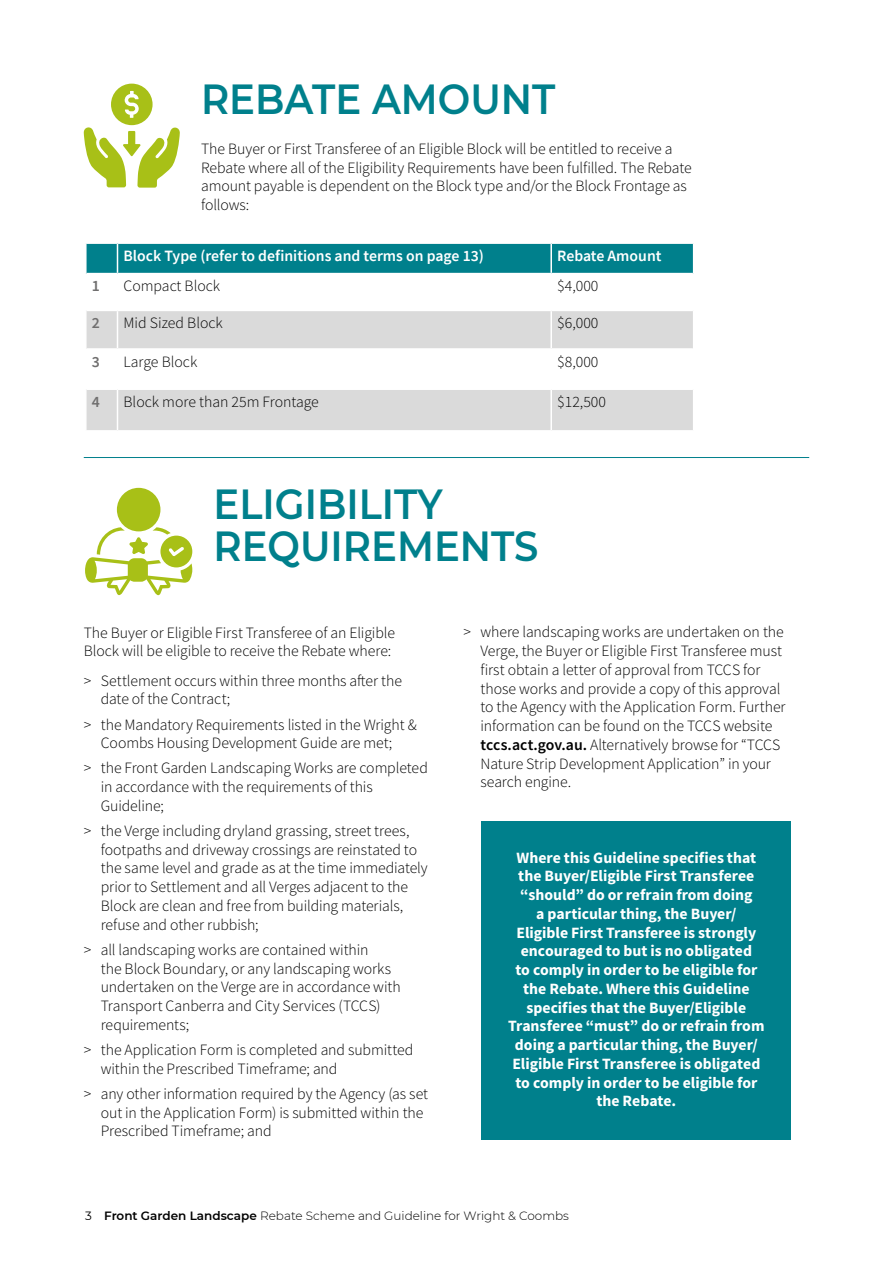
<style>
.page{position:relative;width:893px;height:1263px;background:#fff}
.page>*{position:absolute;margin:0;border:0;box-sizing:border-box;transform-origin:0 0}
.t1{font:600 42px/42px "Montserrat";color:#00808c;scale:.92 1}
.t2{font:300 15.75px/18.8px "Source Sans Pro";letter-spacing:-.005em;color:#000}
.t3{font:700 15.75px/18.8px "Source Sans Pro";color:#fff;text-align:center}
.t4{font:600 15.75px "Source Sans Pro";color:#fff}
.t5{font:600 15.75px "Source Sans Pro";color:#706f6f}
.t6{font:300 12px "Montserrat";color:#000}
.s1{font-weight:600}
.s2{font-weight:400}
</style>
<div class="page">
<div style="left:482px;top:821px;width:309px;height:319px;background:#00808c"></div>
<svg style="left:87px;top:311px;width:606px;height:119px;fill:#dadada"></svg>
<div style="left:86px;top:243px;width:607px;height:31px;background:#00808c"></div>
<hr style="left:551px;top:242px;width:143px;height:2px;background:#fff">
<hr style="left:550px;top:244px;width:2px;height:29px;background:#fff">
<hr style="left:117px;top:311px;width:1px;height:37px;background:#fff">
<hr style="left:550px;top:311px;width:2px;height:37px;background:#fff">
<hr style="left:117px;top:350px;width:1px;height:38px;background:#fff">
<hr style="left:550px;top:350px;width:2px;height:38px;background:#fff">
<hr style="left:117px;top:390px;width:1px;height:40px;background:#fff">
<hr style="left:550px;top:390px;width:2px;height:40px;background:#fff">
<hr style="left:87px;top:273px;width:30px;height:1px;background:#fff">
<hr style="left:117px;top:273px;width:434px;height:1px;background:#fff">
<hr style="left:551px;top:273px;width:142px;height:1px;background:#fff">
<hr style="left:87px;top:348px;width:30px;height:2px;background:#fff">
<hr style="left:117px;top:348px;width:434px;height:2px;background:#fff">
<hr style="left:551px;top:348px;width:142px;height:2px;background:#fff">
<hr style="left:87px;top:388px;width:30px;height:2px;background:#fff">
<hr style="left:117px;top:388px;width:434px;height:2px;background:#fff">
<hr style="left:551px;top:388px;width:142px;height:2px;background:#fff">
<svg style="left:83px;top:84px;width:97px;height:104px"></svg>
<div style="left:117px;top:488px;width:43px;height:43px;background:#a8c017;border-radius:50%"></div>
<svg style="left:85px;top:527px;width:107px;height:68px"></svg>
<hr style="left:84px;top:457px;width:725px;height:1px;background:#00808c">
<h1 class="t1" style="left:201px;top:76px;width:387px">REBATE AMOUNT</h1>
<p class="t2" style="left:201px;top:139px;width:492px">The Buyer or First Transferee of an Eligible Block will be entitled to receive a Rebate where all of the Eligibility Requirements have been fulfilled. The Rebate amount payable is dependent on the Block type and/or the Block Frontage as follows:</p>
<p class="t4" style="left:123px;top:245px;width:362px">Block Type (refer to definitions and terms on page 13)</p>
<p class="t4" style="left:557px;top:245px;width:106px">Rebate Amount</p>
<p class="t5" style="left:92px;top:276px;width:10px">1</p>
<p class="t2" style="left:123px;top:277px;width:98px">Compact Block</p>
<p class="t2" style="left:557px;top:277px;width:43px">$4,000</p>
<p class="t5" style="left:92px;top:313px;width:10px">2</p>
<p class="t2" style="left:123px;top:314px;width:101px">Mid Sized Block</p>
<p class="t2" style="left:557px;top:314px;width:43px">$6,000</p>
<p class="t5" style="left:92px;top:351px;width:10px">3</p>
<p class="t2" style="left:123px;top:352px;width:75px">Large Block</p>
<p class="t2" style="left:557px;top:352px;width:43px">$8,000</p>
<p class="t5" style="left:92px;top:391px;width:10px">4</p>
<p class="t2" style="left:123px;top:392px;width:197px">Block more than 25m Frontage</p>
<p class="t2" style="left:557px;top:392px;width:50px">$12,500</p>
<h1 class="t1" style="left:214px;top:481px;width:355px">ELIGIBILITY<br>REQUIREMENTS</h1>
<p class="t2" style="left:84px;top:623px;width:313px">The Buyer or Eligible First Transferee of an Eligible<br>Block will be eligible to receive the Rebate where:</p>
<p class="t2" style="left:101px;top:671px;width:303px;text-indent:-17px">&gt; Settlement occurs within three months after the date of the Contract;</p>
<p class="t2" style="left:84px;top:715px;width:334px;text-align:center">&gt; the Mandatory Requirements listed in the Wright &amp;<br>Coombs Housing Development Guide are met;</p>
<p class="t2" style="left:101px;top:759px;width:329px;text-indent:-17px">&gt; the Front Garden Landscaping Works are completed in accordance with the requirements of this<br>Guideline;</p>
<p class="t2" style="left:101px;top:821px;width:329px;text-indent:-17px">&gt; the Verge including dryland grassing, street trees, footpaths and driveway crossings are reinstated to the same level and grade as at the time immediately prior to Settlement and all Verges adjacent to the Block are clean and free from building materials, refuse and other rubbish;</p>
<p class="t2" style="left:101px;top:940px;width:301px;text-indent:-17px">&gt; all landscaping works are contained within<br>the Block Boundary, or any landscaping works undertaken on the Verge are in accordance with Transport Canberra and City Services (TCCS) requirements;</p>
<p class="t2" style="left:101px;top:1040px;width:314px;text-indent:-17px">&gt; the Application Form is completed and submitted within the Prescribed Timeframe; and</p>
<p class="t2" style="left:101px;top:1084px;width:329px;text-indent:-17px">&gt; any other information required by the Agency (as set out in the Application Form) is submitted within the<br>Prescribed Timeframe; and</p>
<p class="t2" style="left:480px;top:623px;width:307px;text-indent:-17px">&gt; where landscaping works are undertaken on the Verge, the Buyer or Eligible First Transferee must first obtain a letter of approval from TCCS for those works and provide a copy of this approval to the Agency with the Application Form. Further information can be found on the TCCS website <span class="s1">tccs.act.gov.au.</span> Alternatively browse for “TCCS Nature Strip Development Application” in your search engine.</p>
<p class="t3" style="left:508px;top:848px;width:258px">Where this Guideline specifies that the Buyer/Eligible First Transferee “should” do or refrain from doing<br>a particular thing, the Buyer/<br>Eligible First Transferee is strongly encouraged to but is no obligated<br>to comply in order to be eligible for the Rebate. Where this Guideline specifies that the Buyer/Eligible Transferee “must” do or refrain from doing a particular thing, the Buyer/ Eligible First Transferee is obligated to comply in order to be eligible for the Rebate.</p>
<p class="t6" style="left:85px;top:1208px;width:485px"><span class="s2">3</span> <span class="s1">Front Garden Landscape</span> Rebate Scheme and Guideline for Wright &amp; Coombs</p>
</div>
